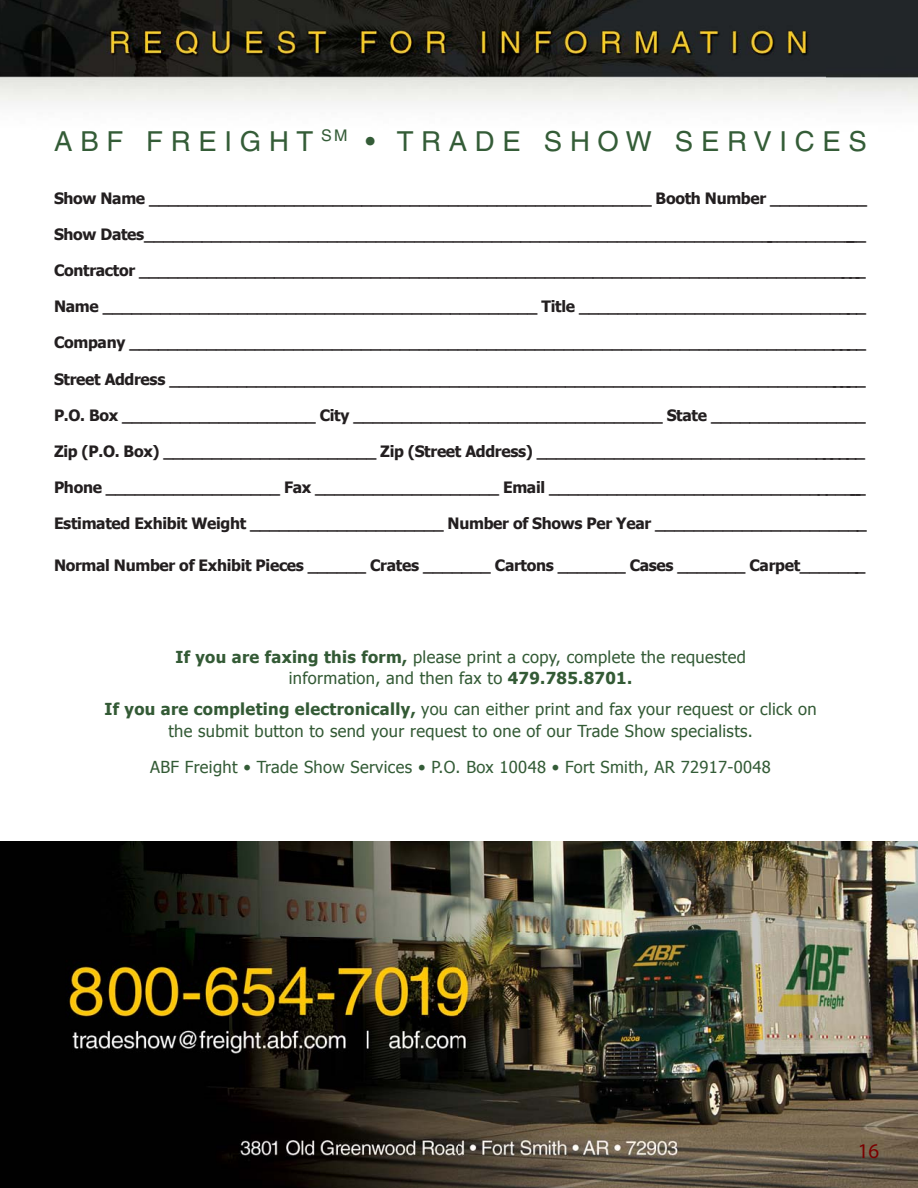
<style>
.page{position:relative;width:918px;height:1188px;background:#fff}
.page>*{position:absolute;margin:0;border:0;box-sizing:border-box;transform-origin:0 0}
.t1{font:27.6px "Helvetica LT Std";letter-spacing:.28em;color:#345c37}
.t2{font:21px "Myriad Pro";color:#7a0000}
.t3{font:16.5px/21.6px "Tahoma";letter-spacing:.02em;color:#335a35;text-align:center}
.t4{font:16.5px "Tahoma";letter-spacing:.02em;color:#345c37}
.t5{font:700 15.6px "Tahoma";letter-spacing:-.02em;color:#231f20}
.s1{font-weight:700}
.s2{color:#335a35}
</style>
<div class="page">
<img style="left:0;top:0;width:918px;height:1188px">
<div style="left:38px;top:599px;width:842px;height:38px;background:#fff"></div>
<div style="left:0;top:788px;width:918px;height:53px;background:#fff"></div>
<p class="t1" style="left:54px;top:125px;width:814px">ABF FREIGHT <sup>SM</sup> • TRADE SHOW SERVICES</p>
<p class="t5" style="left:54px;top:187px;width:815px">Show Name ____________________________________________________ Booth Number __________</p>
<p class="t5" style="left:54px;top:223px;width:814px">Show Dates___________________________________________________________________________</p>
<p class="t5" style="left:54px;top:260px;width:813px">Contractor ____________________________________________________________________________</p>
<p class="t5" style="left:54px;top:296px;width:814px">Name _____________________________________________ Title ______________________________</p>
<p class="t5" style="left:54px;top:332px;width:814px">Company _____________________________________________________________________________</p>
<p class="t5" style="left:54px;top:368px;width:813px">Street Address _________________________________________________________________________</p>
<p class="t5" style="left:54px;top:404px;width:813px">P.O. Box ____________________ City ________________________________ State ________________</p>
<p class="t5" style="left:54px;top:440px;width:813px">Zip (P.O. Box) ______________________ Zip (Street Address) ___________________________________</p>
<p class="t5" style="left:54px;top:477px;width:813px">Phone __________________ Fax ___________________ Email __________________________________</p>
<p class="t5" style="left:54px;top:513px;width:814px">Estimated Exhibit Weight ____________________ Number of Shows Per Year ______________________</p>
<p class="t5" style="left:54px;top:555px;width:813px">Normal Number of Exhibit Pieces ______ Crates _______ Cartons _______ Cases _______ Carpet_______</p>
<p class="t3" style="left:175px;top:645px;width:572px"><span class="s1">If you are faxing this form,</span> please print a copy, complete the requested information, and then fax to <span class="s1">479.785.8701.</span></p>
<p class="t3" style="left:104px;top:698px;width:714px"><span class="s1">If you are completing electronically,</span> you can either print and fax your request or click on the submit button to send your request to one of our Trade Show specialists.</p>
<p class="t4" style="left:150px;top:756px;width:622px"><span class="s2">ABF Freight</span> • Trade Show Services • P.O. Box 10048 • Fort Smith, AR 72917-0048</p>
<p class="t2" style="left:858px;top:1138px;width:23px">16</p>
</div>
